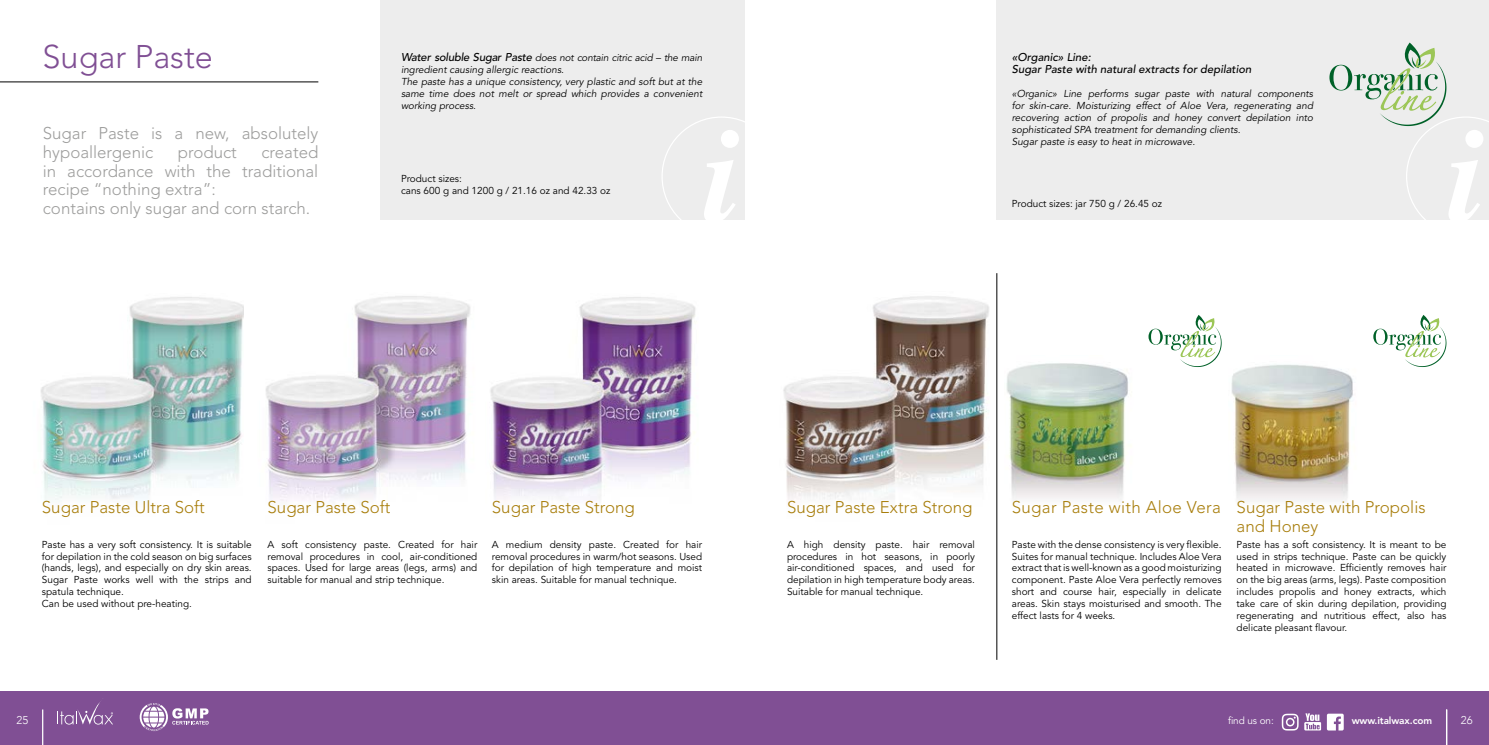
<style>
.page{position:relative;width:1489px;height:745px;background:#fff}
.page>*{position:absolute;margin:0;border:0;box-sizing:border-box;transform-origin:0 0}
.t1{font:300 32.5px "Avenir LT Std";color:#804f94}
.t2{font:300 16.88px/18.8px "Avenir LT Std";color:#9d9d9c}
.t3{font:300 16.88px/18.8px "Avenir LT Std";color:#a87e0c}
.t4{font:italic 500 11.25px/11.9px "Avenir LT Std";color:#000}
.t5{font:300 11.25px "Avenir";color:#fff}
.t6{font:10px/11.9px "Avenir LT Std";color:#000;text-align:justify}
.t7{font:italic 10px/11.9px "Avenir LT Std";color:#000}
.t8{font:800 10px "Avenir LT Std";letter-spacing:-.01em;color:#fff}
.t9{font:10px "Avenir LT Std";color:#fff}
.s1{font-weight:500;font-size:11.25px}
</style>
<div class="page">
<hr style="left:0;top:81px;width:318px;height:1px;background:#000">
<div style="left:380px;top:0;width:364px;height:220px;background:#ededed"></div>
<img style="left:41px;top:297px;width:203px;height:205px">
<img style="left:490px;top:297px;width:206px;height:203px">
<img style="left:266px;top:296px;width:205px;height:206px">
<svg style="left:662px;top:117px;width:82px;height:103px"></svg>
<div style="left:0;top:691px;width:1488px;height:53px;background:#804f94"></div>
<hr style="left:42px;top:709px;width:1px;height:35px;background:#fff">
<svg style="left:57px;top:701px;width:56px;height:23px"></svg>
<svg style="left:140px;top:703px;width:68px;height:27px"></svg>
<img style="left:1006px;top:363px;width:122px;height:137px">
<img style="left:783px;top:296px;width:206px;height:204px">
<img style="left:1231px;top:364px;width:122px;height:137px">
<svg style="left:1373px;top:315px;width:73px;height:52px"></svg>
<svg style="left:1148px;top:315px;width:73px;height:52px"></svg>
<div style="left:996px;top:0;width:492px;height:220px;background:#ededed"></div>
<hr style="left:1445px;top:709px;width:1px;height:35px;background:#fff">
<svg style="left:1329px;top:43px;width:159px;height:177px"></svg>
<hr style="left:996px;top:273px;width:1px;height:386px;background:#000">
<svg style="left:1304px;top:713px;width:16px;height:17px"></svg>
<svg style="left:1281px;top:713px;width:17px;height:17px"></svg>
<svg style="left:1326px;top:713px;width:17px;height:17px"></svg>
<h1 class="t1" style="left:43px;top:37px;width:172px">Sugar Paste</h1>
<h2 class="t2" style="left:43px;top:124px;width:277px">Sugar Paste is a new, absolutely hypoallergenic</h2>
<h2 class="t2" style="left:43px;top:143px;width:277px;text-indent:218px">created in accordance with the traditional recipe “nothing extra”:<br>contains only sugar and corn starch.</h2>
<h2 class="t2" style="left:178px;top:143px;width:61px">product</h2>
<p class="t7" style="left:401px;top:52px;width:303px"><span class="s1">Water soluble Sugar Paste</span> does not contain citric acid – the main ingredient causing allergic reactions.<br>The paste has a unique consistency, very plastic and soft but at the same time does not melt or spread which provides a convenient working process.</p>
<p class="t6" style="left:401px;top:173px;width:211px">Product sizes:<br>cans 600 g and 1200 g / 21.16 oz and 42.33 oz</p>
<p class="t4" style="left:1011px;top:52px;width:241px">«Organic» Line:<br>Sugar Paste with natural extracts for depilation</p>
<p class="t7" style="left:1011px;top:88px;width:303px">«Organic» Line performs sugar paste with natural components for skin-care. Moisturizing effect of Aloe Vera, regenerating and recovering action of propolis and honey convert depilation into sophisticated SPA treatment for demanding clients.<br>Sugar paste is easy to heat in microwave.</p>
<p class="t6" style="left:1011px;top:197px;width:152px">Product sizes: jar 750 g / 26.45 oz</p>
<h2 class="t3" style="left:42px;top:497px;width:164px">Sugar Paste Ultra Soft</h2>
<p class="t6" style="left:42px;top:538px;width:211px;text-align:left">Paste has a very soft consistency. It is suitable for depilation in the cold season on big surfaces (hands, legs), and especially on dry skin areas.<br>Sugar Paste works well with the strips and spatula technique.<br>Can be used without pre-heating.</p>
<h2 class="t3" style="left:267px;top:497px;width:124px">Sugar Paste Soft</h2>
<p class="t6" style="left:267px;top:538px;width:211px">A soft consistency paste. Created for hair removal procedures in cool, air-conditioned spaces. Used for large areas (legs, arms) and suitable for manual and strip technique.</p>
<h2 class="t3" style="left:492px;top:497px;width:144px">Sugar Paste Strong</h2>
<p class="t6" style="left:492px;top:538px;width:212px">A medium density paste. Created for hair removal procedures in warm/hot seasons. Used for depilation of high temperature and moist skin areas. Suitable for manual technique.</p>
<h2 class="t3" style="left:787px;top:497px;width:187px">Sugar Paste Extra Strong</h2>
<p class="t6" style="left:787px;top:538px;width:189px">A high density paste. hair removal procedures in hot seasons, in poorly air-conditioned spaces, and used for depilation in high temperature body areas.<br>Suitable for manual technique.</p>
<h2 class="t3" style="left:1236px;top:497px;width:190px;text-indent:-225px">Sugar Paste with Aloe Vera Sugar Paste with Propolis and Honey</h2>
<p class="t6" style="left:1011px;top:538px;width:211px">Paste with the dense consistency is very flexible.<br>Suites for manual technique. Includes Aloe Vera extract that is well-known as a good moisturizing component. Paste Aloe Vera perfectly removes short and course hair, especially in delicate areas. Skin stays moisturised and smooth. The effect lasts for 4 weeks.</p>
<p class="t6" style="left:1236px;top:538px;width:211px">Paste has a soft consistency. It is meant to be used in strips technique. Paste can be quickly heated in microwave. Efficiently removes hair on the big areas (arms, legs). Paste composition includes propolis and honey extracts, which take care of skin during depilation, providing regenerating and nutritious effect, also has delicate pleasant flavour.</p>
<p class="t5" style="left:17px;top:713px;width:13px">285</p>
<p class="t5" style="left:1460px;top:713px;width:13px">26</p>
<p class="t9" style="left:1227px;top:714px;width:47px">find us on:</p>
<p class="t8" style="left:1351px;top:714px;width:82px">www.italwax.com</p>
</div>
